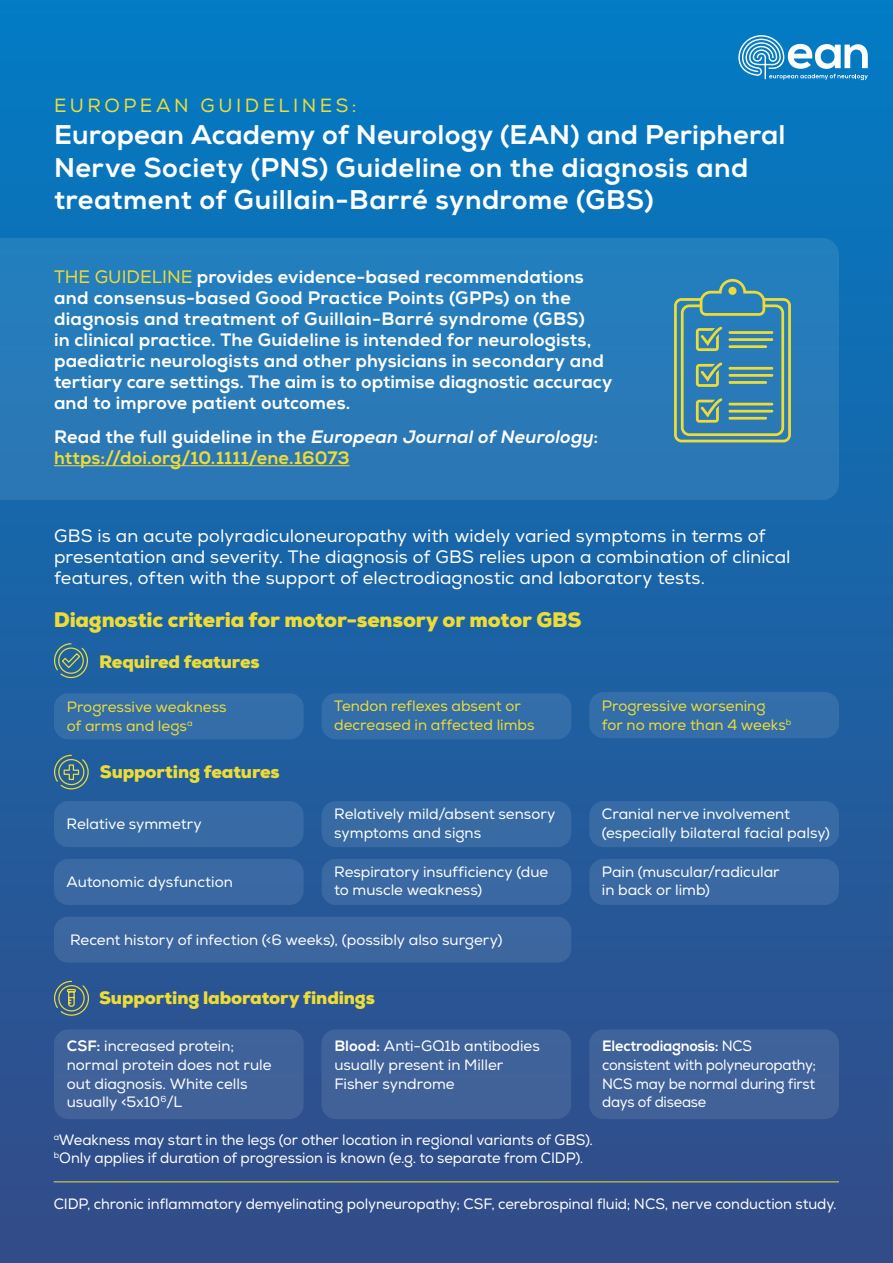
<style>
.page{position:relative;width:893px;height:1263px;background:#fff}
.page>*{position:absolute;margin:0;border:0;box-sizing:border-box;transform-origin:0 0}
.t1{font:800 27px/32.4px "Nexa";letter-spacing:.015em;color:#fff}
.t2{font:900 21px "Nexa";letter-spacing:-.01em;color:#eddc37}
.t3{font:19.05px "Nexa";letter-spacing:.185em;color:#eddc37}
.t4{font:800 18px/21px "Nexa";letter-spacing:.005em;color:#fff}
.t5{font:18px/21px "Nexa";letter-spacing:.005em;color:#fff}
.t6{font:800 18px/21px "Nexa";letter-spacing:.005em;color:#eddc37}
.t7{font:900 18px "Nexa";letter-spacing:-.01em;color:#eddc37}
.t8{font:15px/18.8px "Nexa";letter-spacing:-.005em;color:#fff}
.t9{font:15px/18.8px "Nexa";color:#eddc37}
.t10{font:15px/18.8px "Nexa";letter-spacing:-.005em;color:#fff;scale:.96 1}
.s1{font-weight:400;color:#eddc37}
.s2{color:#fff}
.s3{font-style:italic;color:#fff}
.s4{font-weight:800}
</style>
<div class="page">
<div style="left:0;top:0;width:893px;height:1263px;background:linear-gradient(to bottom,#027bc4,#344a86)"></div>
<svg style="left:738px;top:35px;width:130px;height:45px"></svg>
<div style="left:0;top:238px;width:839px;height:262px;background:#287bb9"></div>
<div style="left:322px;top:693px;width:249px;height:46px;background:#346eaa;border-radius:14px"></div>
<div style="left:54px;top:801px;width:250px;height:46px;background:#386ba4;border-radius:14px"></div>
<div style="left:54px;top:859px;width:250px;height:46px;background:#3a69a3;border-radius:14px"></div>
<div style="left:54px;top:917px;width:517px;height:46px;background:#3c66a0;border-radius:14px"></div>
<div style="left:322px;top:801px;width:249px;height:46px;background:#386ba4;border-radius:14px"></div>
<div style="left:322px;top:859px;width:249px;height:46px;background:#3a69a3;border-radius:14px"></div>
<div style="left:589px;top:801px;width:250px;height:46px;background:#386ba4;border-radius:14px"></div>
<div style="left:589px;top:859px;width:250px;height:46px;background:#3a69a3;border-radius:14px"></div>
<div style="left:589px;top:692px;width:250px;height:46px;background:#346eaa;border-radius:14px"></div>
<div style="left:54px;top:693px;width:250px;height:46px;background:#346eaa;border-radius:14px"></div>
<div style="left:54px;top:1029px;width:250px;height:90px;background:#40629a;border-radius:14px"></div>
<div style="left:321px;top:1029px;width:250px;height:90px;background:#40629a;border-radius:14px"></div>
<div style="left:589px;top:1029px;width:250px;height:90px;background:#40629a;border-radius:14px"></div>
<hr style="left:54px;top:465px;width:296px;height:1px;background:#eddc37">
<svg style="left:674px;top:279px;width:117px;height:163px"></svg>
<svg style="left:53px;top:643px;width:36px;height:36px"></svg>
<svg style="left:53px;top:754px;width:36px;height:36px"></svg>
<svg style="left:53px;top:980px;width:37px;height:36px"></svg>
<hr style="left:54px;top:1181px;width:785px;height:1px;background:#eddc37">
<p class="t3" style="left:54px;top:94px;width:304px">EUROPEAN GUIDELINES:</p>
<h1 class="t1" style="left:54px;top:119px;width:733px">European Academy of Neurology (EAN) and Peripheral<br>Nerve Society (PNS) Guideline on the diagnosis and treatment of Guillain-Barré syndrome (GBS)</h1>
<p class="t4" style="left:54px;top:267px;width:560px"><span class="s1">THE GUIDELINE</span> provides evidence-based recommendations and consensus-based Good Practice Points (GPPs) on the diagnosis and treatment of Guillain-Barré syndrome (GBS)<br>in clinical practice. The Guideline is intended for neurologists, paediatric neurologists and other physicians in secondary and tertiary care settings. The aim is to optimise diagnostic accuracy and to improve patient outcomes.</p>
<p class="t6" style="left:54px;top:426px;width:546px"><span class="s2">Read the full guideline in the</span> <span class="s3">European Journal of Neurology</span><span class="s2">: </span>https://doi.org/10.1111/ene.16073</p>
<p class="t5" style="left:54px;top:525px;width:738px">GBS is an acute polyradiculoneuropathy with widely varied symptoms in terms of presentation and severity. The diagnosis of GBS relies upon a combination of clinical features, often with the support of electrodiagnostic and laboratory tests.</p>
<h2 class="t2" style="left:54px;top:606px;width:529px">Diagnostic criteria for motor-sensory or motor GBS</h2>
<p class="t7" style="left:99px;top:650px;width:162px">Required features</p>
<p class="t9" style="left:67px;top:698px;width:161px">Progressive weakness of arms and legs<sup>a</sup></p>
<p class="t9" style="left:602px;top:697px;width:191px">Progressive worsening<br>for no more than 4 weeks<sup>b</sup></p>
<p class="t9" style="left:334px;top:697px;width:202px">Tendon reflexes absent or decreased in affected limbs</p>
<p class="t7" style="left:100px;top:760px;width:181px">Supporting features</p>
<p class="t8" style="left:67px;top:815px;width:137px">Relative symmetry</p>
<p class="t8" style="left:67px;top:873px;width:168px">Autonomic dysfunction</p>
<p class="t8" style="left:334px;top:805px;width:223px">Relatively mild/absent sensory symptoms and signs</p>
<p class="t8" style="left:334px;top:862px;width:216px">Respiratory insufficiency (due to muscle weakness)</p>
<p class="t8" style="left:70px;top:931px;width:434px">Recent history of infection (&lt;6 weeks), (possibly also surgery)</p>
<p class="t7" style="left:99px;top:986px;width:277px">Supporting laboratory findings</p>
<p class="t8" style="left:602px;top:805px;width:230px">Cranial nerve involvement (especially bilateral facial palsy)</p>
<p class="t8" style="left:602px;top:862px;width:179px">Pain (muscular/radicular in back or limb)</p>
<p class="t8" style="left:67px;top:1037px;width:206px"><span class="s4">CSF:</span> increased protein; normal protein does not rule out diagnosis. White cells usually &lt;5x10<sup>6</sup>/L</p>
<p class="t8" style="left:334px;top:1037px;width:207px"><span class="s4">Blood:</span> Anti-GQ1b antibodies usually present in Miller<br>Fisher syndrome</p>
<p class="t10" style="left:602px;top:1037px;width:224px"><span class="s4">Electrodiagnosis:</span> NCS consistent with polyneuropathy;<br>NCS may be normal during first days of disease</p>
<p class="t8" style="left:54px;top:1130px;width:541px;line-height:18px"><sup>a</sup>Weakness may start in the legs (or other location in regional variants of GBS). <sup>b</sup>Only applies if duration of progression is known (e.g. to separate from CIDP).</p>
<p class="t8" style="left:54px;top:1195px;width:784px">CIDP, chronic inflammatory demyelinating polyneuropathy; CSF, cerebrospinal fluid; NCS, nerve conduction study.</p>
</div>
